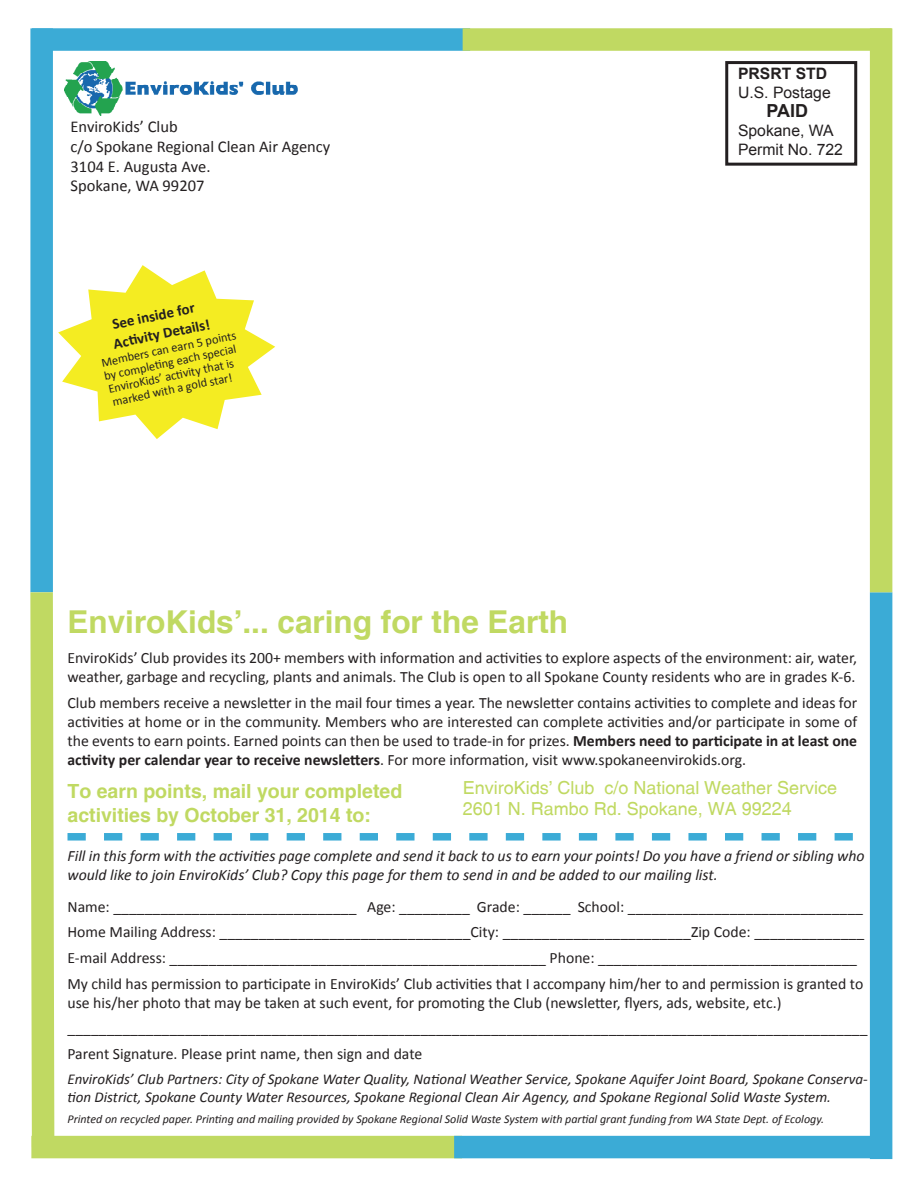
<style>
.page{position:relative;width:918px;height:1188px;background:#fff}
.page>*{position:absolute;margin:0;border:0;box-sizing:border-box;transform-origin:0 0}
.t1{font:700 31.5px "New Zurica";color:#c0d962}
.t2{font:700 19.5px/24px "New Zurica";color:#c0d962}
.t3{font:18px/21.6px "New Zurica";color:#c0d962}
.t4{font:700 18px "Arial";color:#231f20}
.t5{font:16.5px/19.8px "Calibri";color:#231f20}
.t6{font:15.75px/25.7px "Calibri";color:#231f20}
.t7{font:italic 15.75px/18.9px "Calibri";color:#231f20}
.t8{font:15.75px/18.9px "Arial";color:#231f20}
.t9{font:700 15.75px "Arial";color:#231f20}
.t10{font:italic 15px/18px "Calibri";color:#231f20}
.t11{font:700 15px/19.2px "Calibri";color:#231f20}
.t12{font:12.3px/13.5px "Calibri";color:#231f20}
.t13{font:italic 12px "Calibri";color:#231f20}
.s1{font-weight:700}
</style>
<div class="page">
<div style="left:725px;top:61px;width:132px;height:105px;border:3px solid #231f20"></div>
<img style="left:65px;top:61px;width:233px;height:55px">
<svg style="left:58px;top:265px;width:217px;height:174px"></svg>
<div style="left:32px;top:28px;width:438px;height:23px;background:#3babd6"></div>
<div style="left:30px;top:28px;width:23px;height:564px;background:#3babd6"></div>
<svg style="left:30px;top:570px;width:859px;height:590px"></svg>
<div style="left:870px;top:592px;width:22px;height:567px;background:#3babd6"></div>
<div style="left:463px;top:28px;width:429px;height:23px;background:#c0d962"></div>
<div style="left:870px;top:28px;width:22px;height:564px;background:#c0d962"></div>
<div style="left:31px;top:1136px;width:431px;height:22px;background:#c0d962"></div>
<div style="left:454px;top:1136px;width:427px;height:22px;background:#3babd6"></div>
<p class="t5" style="left:71px;top:116px;width:261px">EnviroKids’ Club<br>c/o Spokane Regional Clean Air Agency<br>3104 E. Augusta Ave.<br>Spokane, WA 99207</p>
<p class="t11" style="left:108px;top:315px;width:100px;rotate:-12deg">See inside for<br>Acti vity Details!</p>
<p class="t12" style="left:100px;top:356px;width:139px;rotate:-12deg">Members can earn 5 points by completi ng each special<br>EnviroKids’ acti vity that is marked with a gold star!</p>
<h1 class="t1" style="left:68px;top:602px;width:502px">EnviroKids’... caring for the Earth</h1>
<p class="t9" style="left:738px;top:63px;width:91px">PRSRT STD</p>
<p class="t8" style="left:738px;top:83px;width:94px">U.S. Postage</p>
<p class="t8" style="left:738px;top:121px;width:107px">Spokane, WA<br>Permit No. 722</p>
<p class="t4" style="left:766px;top:98px;width:43px">PAID</p>
<p class="t6" style="left:68px;top:648px;width:791px;line-height:18.9px">EnviroKids’ Club provides its 200+ members with information and activities to explore aspects of the environment: air, water, weather, garbage and recycling, plants and animals. The Club is open to all Spokane County residents who are in grades K-6.</p>
<p class="t6" style="left:68px;top:693px;width:791px;line-height:18.9px;text-align:justify">Club members receive a newsletter in the mail four times a year. The newsletter contains activities to complete and ideas for activities at home or in the community. Members who are interested can complete activities and/or participate in some of the events to earn points. Earned points can then be used to trade-in for prizes. <span class="s1">Members need to participate in at least one activity per calendar year to receive newsletters</span>. For more information, visit www.spokaneenvirokids.org.</p>
<p class="t2" style="left:68px;top:778px;width:336px">To earn points, mail your completed activities by October 31, 2014 to:</p>
<p class="t3" style="left:463px;top:776px;width:376px">EnviroKids’ Club c/o National Weather Service<br>2601 N. Rambo Rd. Spokane, WA 99224</p>
<p class="t7" style="left:68px;top:846px;width:799px">Fill in this form with the activities page complete and send it back to us to earn your points! Do you have a friend or sibling who would like to join EnviroKids’ Club? Copy this page for them to send in and be added to our mailing list.</p>
<p class="t6" style="left:68px;top:893px;width:798px">Name: _______________________________ Age: _________ Grade: ______ School: ______________________________ Home Mailing Address: ________________________________City: ________________________Zip Code: ______________ E-mail Address: ________________________________________________ Phone: _________________________________ My child has permission to participate in EnviroKids’ Club activities that I accompany him/her to and permission is granted to</p>
<p class="t6" style="left:68px;top:989px;width:802px">use his/her photo that may be taken at such event, for promoting the Club (newsletter, flyers, ads, website, etc.) ______________________________________________________________________________________________________<br>Parent Signature. Please print name, then sign and date</p>
<p class="t10" style="left:68px;top:1069px;width:802px">EnviroKids’ Club Partners: City of Spokane Water Quality, National Weather Service, Spokane Aquifer Joint Board, Spokane Conserva&shy;tion District, Spokane County Water Resources, Spokane Regional Clean Air Agency, and Spokane Regional Solid Waste System.</p>
<p class="t13" style="left:68px;top:1111px;width:758px">Printed on recycled paper. Printing and mailing provided by Spokane Regional Solid Waste System with partial grant funding from WA State Dept. of Ecology.</p>
</div>
